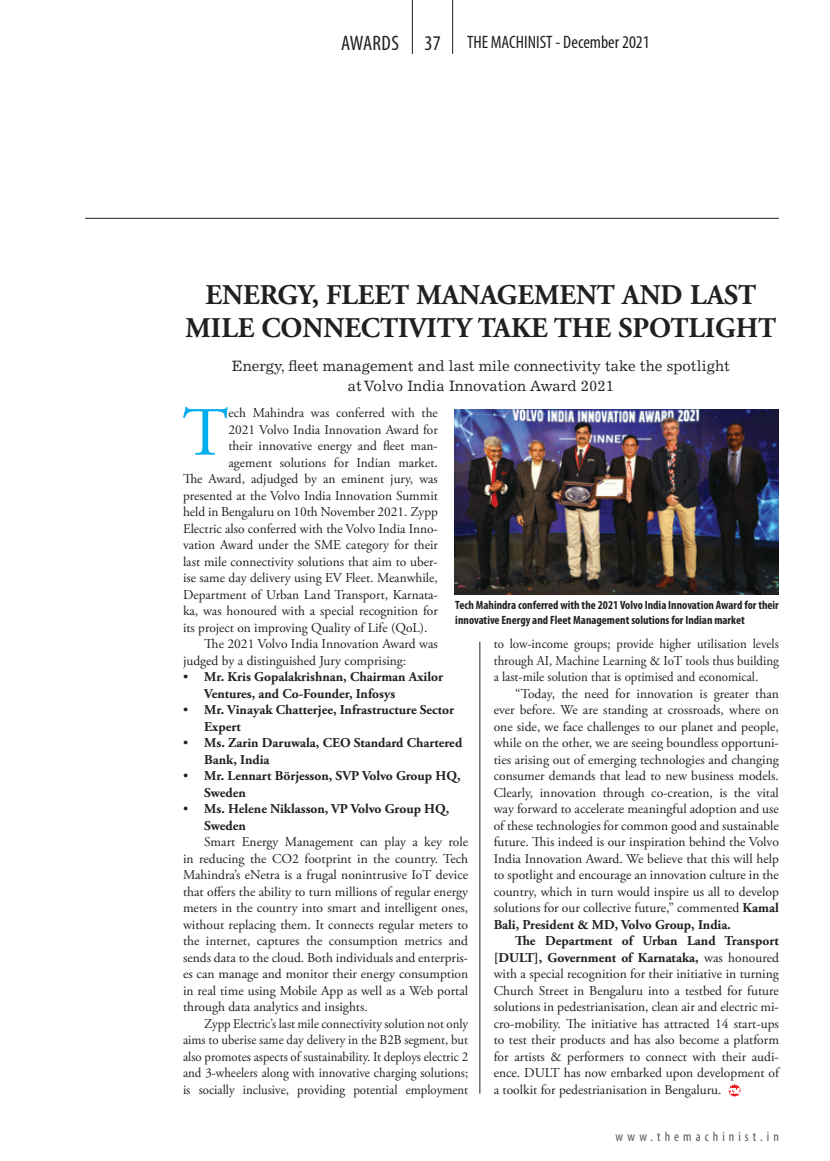
<style>
.page{position:relative;width:830px;height:1161px;background:#fff}
.page>*{position:absolute;margin:0;border:0;box-sizing:border-box;transform-origin:0 0}
.t1{font:68.85px "Adobe Garamond Pro";color:#00aeef}
.t2{font:700 28.5px/33px "Adobe Garamond";color:#231f20;text-align:center}
.t3{font:condensed 21px "Myriad Pro";letter-spacing:.01em;color:#231f20}
.t4{font:condensed 18px "Myriad Pro";color:#231f20}
.t5{font:15px/19.5px "Excelsior";color:#231f20;text-align:center}
.t6{font:13.5px/16.5px "Adobe Garamond Pro";color:#231f20;text-align:justify}
.t7{font:13.5px/16.5px "Adobe Garamond Pro";color:#231f20;text-align:justify;scale:.95 1}
.t8{font:700 13.5px/16.5px "Adobe Garamond Pro";color:#231f20}
.t9{font:condensed 13.5px "Myriad Pro";letter-spacing:.3em;color:#57585a}
.t10{font:700 condensed 12px/14.4px "Myriad Pro";color:#231f20}
.s1{font-weight:400}
.s2{font-weight:700}
</style>
<div class="page">
<hr style="left:412px;top:0;width:1px;height:54px;background:#231f20">
<hr style="left:452px;top:0;width:1px;height:54px;background:#231f20">
<svg style="left:728px;top:1084px;width:12px;height:12px"></svg>
<hr style="left:85px;top:218px;width:693px;height:1px;background:#231f20">
<hr style="left:479px;top:642px;width:1px;height:451px;background:#231f20">
<img style="left:454px;top:409px;width:324px;height:185px">
<h3 class="t3" style="left:341px;top:31px;width:101px">AWARDS 37</h3>
<h3 class="t4" style="left:467px;top:31px;width:184px">THE MACHINIST - December 2021</h3>
<p class="t2" style="left:185px;top:279px;width:592px">ENERGY, FLEET MANAGEMENT AND LAST<br>MILE CONNECTIVITY TAKE THE SPOTLIGHT</p>
<p class="t5" style="left:232px;top:357px;width:499px">Energy, fleet management and last mile connectivity take the spotlight at Volvo India Innovation Award 2021</p>
<p class="t1" style="left:182px;top:391px;width:47px">T</p>
<p class="t6" style="left:228px;top:405px;width:211px">ech Mahindra was conferred with the</p>
<p class="t6" style="left:228px;top:421px;width:211px">2021 Volvo India Innovation Award for</p>
<p class="t6" style="left:228px;top:438px;width:211px">their innovative energy and fleet man-</p>
<p class="t6" style="left:228px;top:454px;width:211px">agement solutions for Indian market.</p>
<p class="t6" style="left:183px;top:471px;width:256px">The Award, adjudged by an eminent jury, was</p>
<p class="t6" style="left:183px;top:487px;width:256px">presented at the Volvo India Innovation Summit</p>
<p class="t6" style="left:183px;top:504px;width:256px">held in Bengaluru on 10th November 2021. Zypp</p>
<p class="t6" style="left:183px;top:520px;width:256px">Electric also conferred with the Volvo India Inno-</p>
<p class="t6" style="left:183px;top:537px;width:256px">vation Award under the SME category for their</p>
<p class="t6" style="left:183px;top:553px;width:256px">last mile connectivity solutions that aim to uber-</p>
<p class="t6" style="left:183px;top:570px;width:256px">ise same day delivery using EV Fleet. Meanwhile,</p>
<p class="t6" style="left:183px;top:586px;width:256px">Department of Urban Land Transport, Karnata-</p>
<p class="t6" style="left:183px;top:603px;width:256px">ka, was honoured with a special recognition for</p>
<p class="t6" style="left:183px;top:619px;width:246px">its project on improving Quality of Life (QoL).</p>
<p class="t6" style="left:183px;top:636px;width:256px;text-indent:21px">The 2021 Volvo India Innovation Award was judged by a distinguished Jury comprising:</p>
<p class="t8" style="left:204px;top:669px;width:240px;text-indent:-21px"><span class="s1">•</span> Mr. Kris Gopalakrishnan, Chairman Axilor<br>Ventures, and Co-Founder, Infosys</p>
<p class="t8" style="left:204px;top:702px;width:251px;text-indent:-21px"><span class="s1">•</span> Mr. Vinayak Chatterjee, Infrastructure Sector<br>Expert</p>
<p class="t8" style="left:204px;top:735px;width:259px;text-indent:-21px"><span class="s1">•</span> Ms. Zarin Daruwala, CEO Standard Chartered<br>Bank, India</p>
<p class="t8" style="left:204px;top:768px;width:258px;text-indent:-21px"><span class="s1">•</span> Mr. Lennart Börjesson, SVP Volvo Group HQ,<br>Sweden</p>
<p class="t8" style="left:204px;top:801px;width:246px;text-indent:-21px"><span class="s1">•</span> Ms. Helene Niklasson, VP Volvo Group HQ,<br>Sweden</p>
<p class="t6" style="left:183px;top:834px;width:286px;text-indent:21px">Smart Energy Management can play a key role in reducing the CO2 footprint in the country. Tech Mahindra’s eNetra is a frugal nonintrusive IoT device that offers the ability to turn millions of regular energy meters in the country into smart and intelligent ones, without replacing them. It connects regular meters to the internet, captures the consumption metrics and sends data to the cloud. Both individuals and enterpris&shy;es can manage and monitor their energy consumption in real time using Mobile App as well as a Web portal through data analytics and insights.</p>
<p class="t7" style="left:183px;top:1015px;width:301px;text-indent:21px">Zypp Electric’s last mile connectivity solution not only aims to uberise same day delivery in the B2B segment, but also promotes aspects of sustainability. It deploys electric 2 and 3-wheelers along with innovative charging solutions; is socially inclusive, providing potential employment</p>
<p class="t10" style="left:455px;top:598px;width:325px">Tech Mahindra conferred with the 2021 Volvo India Innovation Award for their innovative Energy and Fleet Management solutions for Indian market</p>
<p class="t7" style="left:493px;top:636px;width:301px">to low-income groups; provide higher utilisation levels through AI, Machine Learning &amp; IoT tools thus building a last-mile solution that is optimised and economical.</p>
<p class="t6" style="left:493px;top:685px;width:286px;text-indent:21px">“Today, the need for innovation is greater than ever before. We are standing at crossroads, where on one side, we face challenges to our planet and people, while on the other, we are seeing boundless opportuni&shy;ties arising out of emerging technologies and changing consumer demands that lead to new business models.<br>Clearly, innovation through co-creation, is the vital way forward to accelerate meaningful adoption and use of these technologies for common good and sustainable future. This indeed is our inspiration behind the Volvo India Innovation Award. We believe that this will help to spotlight and encourage an innovation culture in the country, which in turn would inspire us all to develop solutions for our collective future,” commented <span class="s2">Kamal Bali, President &amp; MD, Volvo Group, India.</span></p>
<p class="t6" style="left:493px;top:933px;width:286px;text-indent:21px"><span class="s2">The Department of Urban Land Transport [DULT], Government of Karnataka,</span> was honoured with a special recognition for their initiative in turning Church Street in Bengaluru into a testbed for future solutions in pedestrianisation, clean air and electric mi&shy;cro-mobility. The initiative has attracted 14 start-ups to test their products and has also become a platform for artists &amp; performers to connect with their audi&shy;ence. DULT has now embarked upon development of a toolkit for pedestrianisation in Bengaluru.</p>
<p class="t9" style="left:615px;top:1128px;width:165px">www.themachinist.in</p>
</div>
